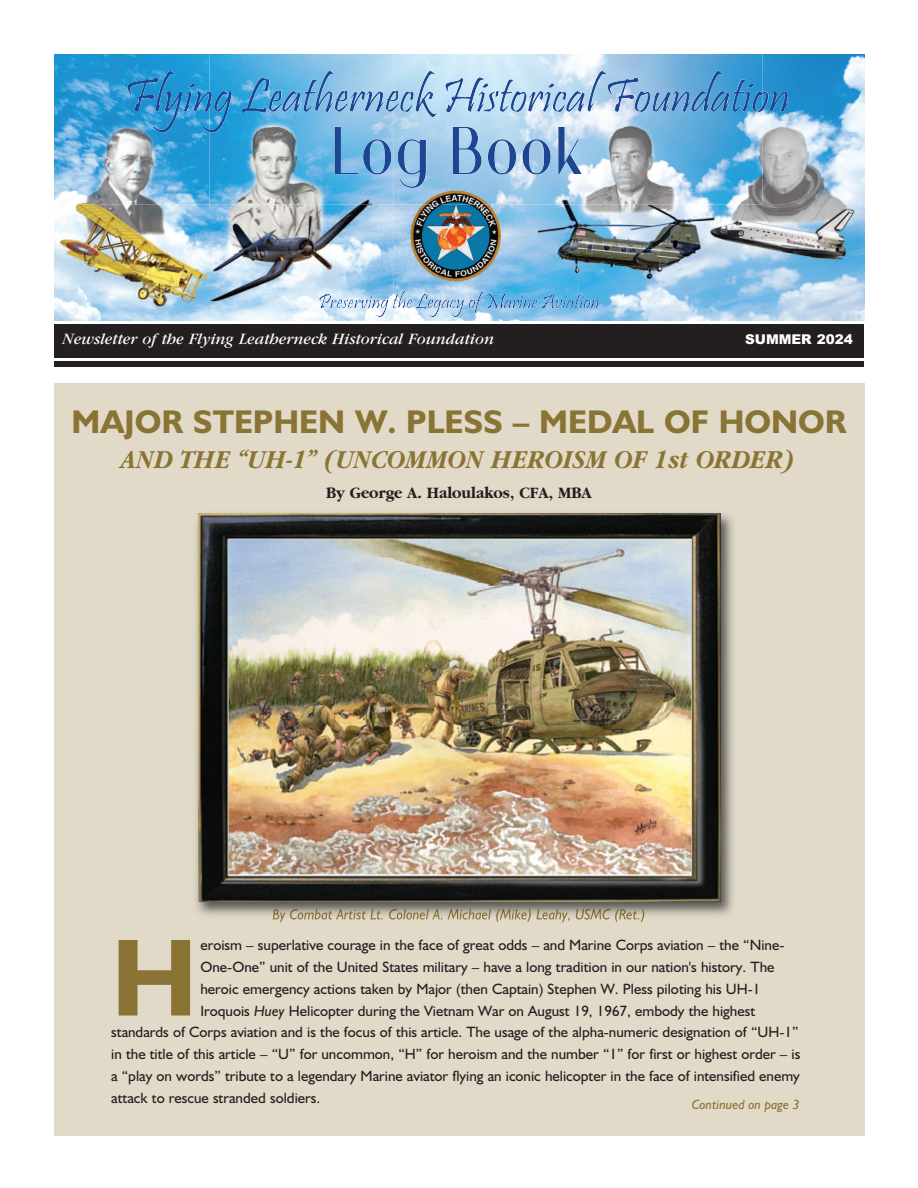
<style>
.page{position:relative;width:918px;height:1188px;background:#fff}
.page>*{position:absolute;margin:0;border:0;box-sizing:border-box;transform-origin:0 0}
.t1{font:700 110.7px "Humanist 521 BT";color:#897436}
.t2{font:700 33px "Humanist 521 BT";color:#897436}
.t3{font:italic 700 27px "Garamond";color:#897436;scale:.9 1}
.t4{font:italic 16.5px "Garamond";color:#fff}
.t5{font:700 16.5px "Garamond";color:#231f20;scale:.95 1}
.t6{font:15px "Humanist 521 BT";color:#231f20}
.t7{font:italic 13.5px "Humanist 521 BT";color:#897436}
.t8{font:900 13.5px "Arial";color:#fff}
.s1{font-style:italic}
</style>
<div class="page">
<div style="left:54px;top:383px;width:810px;height:752px;background:#e2dac8"></div>
<img style="left:54px;top:54px;width:810px;height:253px">
<img style="left:127px;top:70px;width:662px;height:105px">
<img style="left:319px;top:290px;width:280px;height:20px">
<img style="left:54px;top:121px;width:155px;height:83px">
<img style="left:209px;top:167px;width:185px;height:37px">
<img style="left:394px;top:175px;width:184px;height:29px">
<img style="left:578px;top:110px;width:184px;height:94px">
<img style="left:762px;top:103px;width:102px;height:217px">
<img style="left:54px;top:307px;width:340px;height:13px">
<img style="left:394px;top:310px;width:184px;height:10px">
<img style="left:578px;top:304px;width:184px;height:16px">
<div style="left:54px;top:362px;width:810px;height:5px;background:#231f20"></div>
<div style="left:54px;top:324px;width:810px;height:34px;background:#231f20"></div>
<img style="left:196px;top:513px;width:537px;height:408px">
<img style="left:273px;top:909px;width:93px;height:12px">
<img style="left:198px;top:514px;width:522px;height:388px">
<p class="t4" style="left:62px;top:334px;width:433px">Newsletter of the Flying Leatherneck Historical Foundation</p>
<p class="t8" style="left:745px;top:332px;width:109px">SUMMER 2024</p>
<h2 class="t2" style="left:72px;top:411px;width:776px">MAJOR STEPHEN W. PLESS – MEDAL OF HONOR</h2>
<h3 class="t3" style="left:122px;top:442px;width:750px">AND THE “UH-1” (UNCOMMON HEROISM OF 1st ORDER)</h3>
<p class="t5" style="left:326px;top:482px;width:281px">By George A. Haloulakos, CFA, MBA</p>
<h1 class="t1" style="left:111px;top:940px;width:88px">H</h1>
<p class="t6" style="left:200px;top:940px;width:585px">eroism – superlative courage in the face of great odds – and Marine Corps aviation – the “Nine-</p>
<p class="t6" style="left:200px;top:962px;width:576px">One-One” unit of the United States military – have a long tradition in our nation's history. The</p>
<p class="t6" style="left:200px;top:984px;width:561px">heroic emergency actions taken by Major (then Captain) Stephen W. Pless piloting his UH-1</p>
<p class="t6" style="left:200px;top:1005px;width:556px">Iroquois <span class="s1">Huey</span> Helicopter during the Vietnam War on August 19, 1967, embody the highest</p>
<p class="t6" style="left:111px;top:1027px;width:689px">standards of Corps aviation and is the focus of this article. The usage of the alpha-numeric designation of “UH-1”</p>
<p class="t6" style="left:111px;top:1049px;width:691px">in the title of this article – “U” for uncommon, “H” for heroism and the number “1” for first or highest order – is</p>
<p class="t6" style="left:111px;top:1071px;width:690px">a “play on words” tribute to a legendary Marine aviator flying an iconic helicopter in the face of intensified enemy</p>
<p class="t6" style="left:111px;top:1092px;width:210px">attack to rescue stranded soldiers.</p>
<p class="t7" style="left:692px;top:1099px;width:109px">Continued on page 3</p>
</div>
